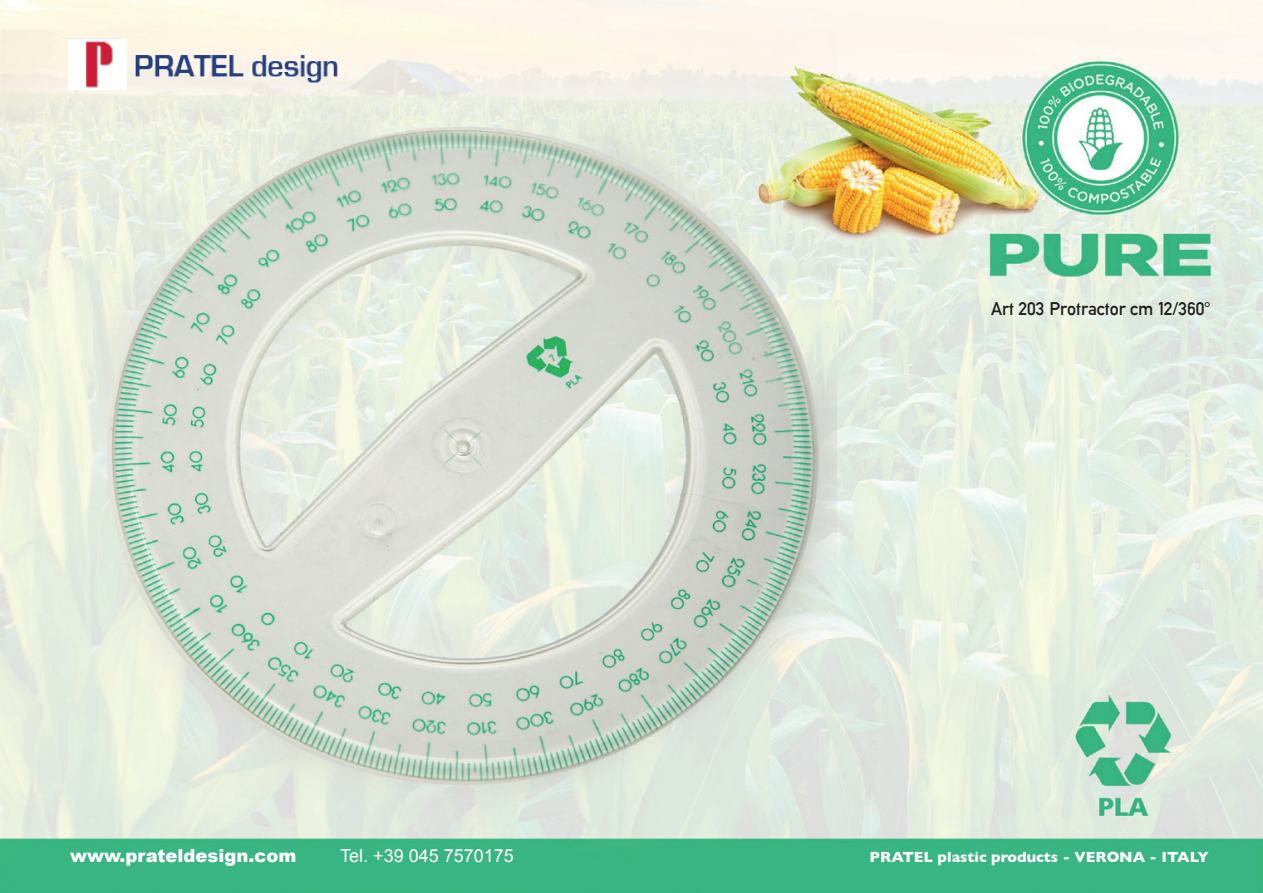
<style>
.page{position:relative;width:1263px;height:893px;background:#fff}
.page>*{position:absolute;margin:0;border:0;box-sizing:border-box;transform-origin:0 0}
.t1{font:18px "Alte DIN1451 Mittelschrift";color:#231f20}
.t2{font:900 18px "Arial";color:#fff}
.t3{font:18px "Arial";color:#fff}
.t4{font:700 15px "Gill Sans";color:#fff}
</style>
<div class="page">
<img style="left:0;top:0;width:1263px;height:893px">
<img style="left:68px;top:38px;width:289px;height:52px">
<p class="t1" style="left:991px;top:297px;width:220px">Art 203 Protractor cm 12/360°</p>
<p class="t2" style="left:70px;top:842px;width:228px">www.prateldesign.com</p>
<p class="t3" style="left:340px;top:844px;width:175px">Tel. +39 045 7570175</p>
<p class="t4" style="left:870px;top:845px;width:340px">PRATEL plastic products - VERONA - ITALY</p>
</div>
